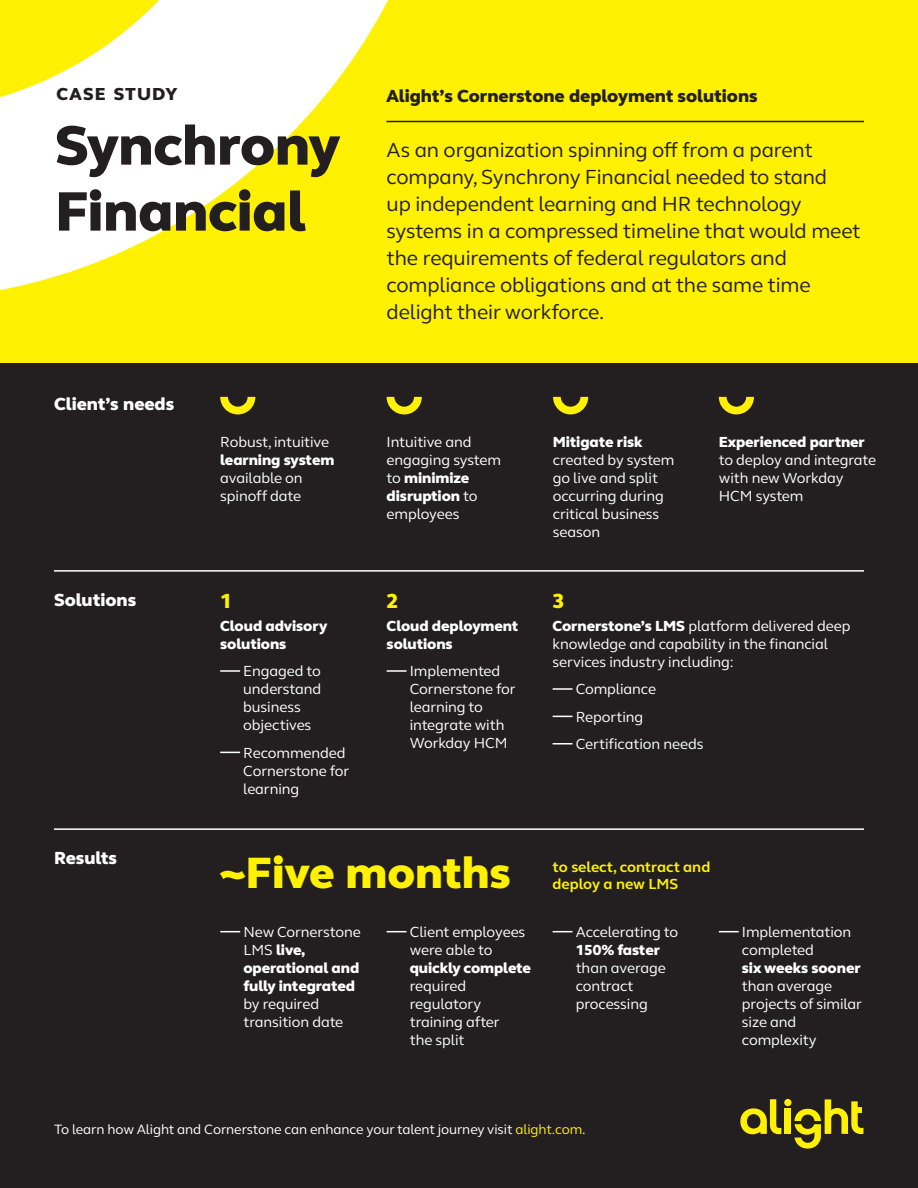
<style>
.page{position:relative;width:918px;height:1188px;background:#fff}
.page>*{position:absolute;margin:0;border:0;box-sizing:border-box;transform-origin:0 0}
.White-Paper_Title{font:800 57px/66px "FS Thrive Elliot";letter-spacing:-.005em;color:#231f20}
.Subhead{font:800 45px "FS Thrive Elliot";color:#fff101}
.Executive-Summary_Bo{font:21px/27px "FS Thrive Elliot";letter-spacing:-.005em;color:#231f20}
.Subhead-2{font:800 21px "FS Thrive Elliot";color:#fff101}
.Subhead-3{font:800 18px "FS Thrive Elliot";color:#231f20}
.Subhead-4{font:800 18px "FS Thrive Elliot";color:#fff}
.White-Paper_Date{font:800 17.85px "FS Thrive Elliot";letter-spacing:.055em;color:#231f20}
.Body{font:15px/18px "FS Thrive Elliot";letter-spacing:-.005em;color:#fff}
.Body-2{font:800 15px/18px "FS Thrive Elliot";letter-spacing:-.005em;color:#fff}
.Subhead-5{font:700 15px/16.5px "FS Thrive Elliot";color:#fff101}
.Body-3{font:13.8px "FS Thrive Elliot";letter-spacing:-.005em;color:#fff}
.s1{font-weight:800}
.s2{color:#fff101}
</style>
<div class="page">
<div style="left:0;top:363px;width:918px;height:825px;background:#231f20"></div>
<div style="left:0;top:0;width:918px;height:363px;background:#fff101"></div>
<svg style="left:0;top:0;width:450px;height:290px"></svg>
<hr style="left:220px;top:670px;width:20px;height:2px;background:#fff">
<svg style="left:220px;top:752px;width:20px;height:1px"></svg>
<hr style="left:387px;top:670px;width:20px;height:2px;background:#fff">
<hr style="left:553px;top:688px;width:20px;height:2px;background:#fff">
<svg style="left:553px;top:716px;width:20px;height:1px"></svg>
<hr style="left:553px;top:743px;width:20px;height:2px;background:#fff">
<svg style="left:220px;top:931px;width:20px;height:1px"></svg>
<svg style="left:387px;top:931px;width:20px;height:1px"></svg>
<svg style="left:553px;top:931px;width:20px;height:1px"></svg>
<svg style="left:719px;top:931px;width:20px;height:1px"></svg>
<hr style="left:54px;top:570px;width:810px;height:2px;background:#fff">
<hr style="left:54px;top:828px;width:810px;height:2px;background:#fff">
<svg style="left:220px;top:397px;width:35px;height:17px"></svg>
<svg style="left:387px;top:397px;width:35px;height:17px"></svg>
<svg style="left:553px;top:397px;width:35px;height:17px"></svg>
<svg style="left:719px;top:397px;width:35px;height:17px"></svg>
<hr style="left:386px;top:121px;width:478px;height:1px;background:#231f20">
<div style="left:784px;top:1099px;width:8px;height:7px;background:#fff101;border-radius:50%"></div>
<div style="left:785px;top:1109px;width:6px;height:25px;background:#fff101"></div>
<svg style="left:740px;top:1099px;width:41px;height:35px"></svg>
<svg style="left:794px;top:1099px;width:69px;height:50px"></svg>
<p class="White-Paper_Date" style="left:57px;top:83px;width:122px">CASE STUDY</p>
<p class="White-Paper_Title" style="left:55px;top:113px;width:287px">Synchrony<br>Financial</p>
<p class="Subhead-4" style="left:54px;top:393px;width:122px">Client’s needs</p>
<p class="Subhead-3" style="left:386px;top:85px;width:373px">Alight’s Cornerstone deployment solutions</p>
<p class="Executive-Summary_Bo" style="left:387px;top:136px;width:476px">As an organization spinning off from a parent company, Synchrony Financial needed to stand<br>up independent learning and HR technology systems in a compressed timeline that would meet the requirements of federal regulators and compliance obligations and at the same time delight their workforce.</p>
<p class="Subhead-4" style="left:54px;top:589px;width:84px">Solutions</p>
<p class="Subhead-4" style="left:54px;top:847px;width:65px">Results</p>
<p class="Body" style="left:220px;top:433px;width:116px">Robust, intuitive <span class="s1">learning system </span>available on spinoff date</p>
<p class="Body" style="left:387px;top:433px;width:116px">Intuitive and engaging system to <span class="s1">minimize disruption</span> to employees</p>
<p class="Body" style="left:553px;top:433px;width:123px"><span class="s1">Mitigate risk </span>created by system go live and split occurring during critical business season</p>
<p class="Body" style="left:719px;top:433px;width:159px"><span class="s1">Experienced partner </span>to deploy and integrate with new Workday<br>HCM system</p>
<p class="Subhead-2" style="left:220px;top:588px;width:14px">1</p>
<p class="Body-2" style="left:220px;top:617px;width:109px">Cloud advisory solutions</p>
<p class="Body" style="left:243px;top:662px;width:79px">Engaged to understand business objectives</p>
<p class="Body" style="left:243px;top:744px;width:107px">Recommended<br>Cornerstone for learning</p>
<p class="Subhead-2" style="left:387px;top:588px;width:14px">2</p>
<p class="Body-2" style="left:387px;top:617px;width:133px">Cloud deployment solutions</p>
<p class="Body" style="left:410px;top:662px;width:107px">Implemented<br>Cornerstone for learning to integrate with<br>Workday HCM</p>
<p class="Subhead-2" style="left:553px;top:588px;width:14px">3</p>
<p class="Body" style="left:553px;top:617px;width:300px"><span class="s1">Cornerstone’s LMS</span> platform delivered deep knowledge and capability in the financial services industry including:</p>
<p class="Body" style="left:576px;top:680px;width:82px">Compliance</p>
<p class="Body" style="left:576px;top:708px;width:69px">Reporting</p>
<p class="Body" style="left:576px;top:735px;width:129px">Certification needs</p>
<p class="Subhead" style="left:220px;top:844px;width:293px">~Five months</p>
<p class="Body" style="left:243px;top:923px;width:119px">New Cornerstone<br>LMS <span class="s1">live, operational and fully integrated </span>by required transition date</p>
<p class="Body" style="left:410px;top:923px;width:123px">Client employees were able to <span class="s1">quickly complete </span>required regulatory training after<br>the split</p>
<p class="Body" style="left:576px;top:923px;width:104px">Accelerating to<br><span class="s1">150% faster </span>than average contract processing</p>
<p class="Body" style="left:742px;top:923px;width:122px">Implementation completed<br><span class="s1">six weeks sooner </span>than average projects of similar size and complexity</p>
<p class="Subhead-5" style="left:553px;top:859px;width:159px">to select, contract and deploy a new LMS</p>
<p class="Body-3" style="left:54px;top:1121px;width:533px">To learn how Alight and Cornerstone can enhance your talent journey visit <span class="s2">alight.com</span>.</p>
</div>
